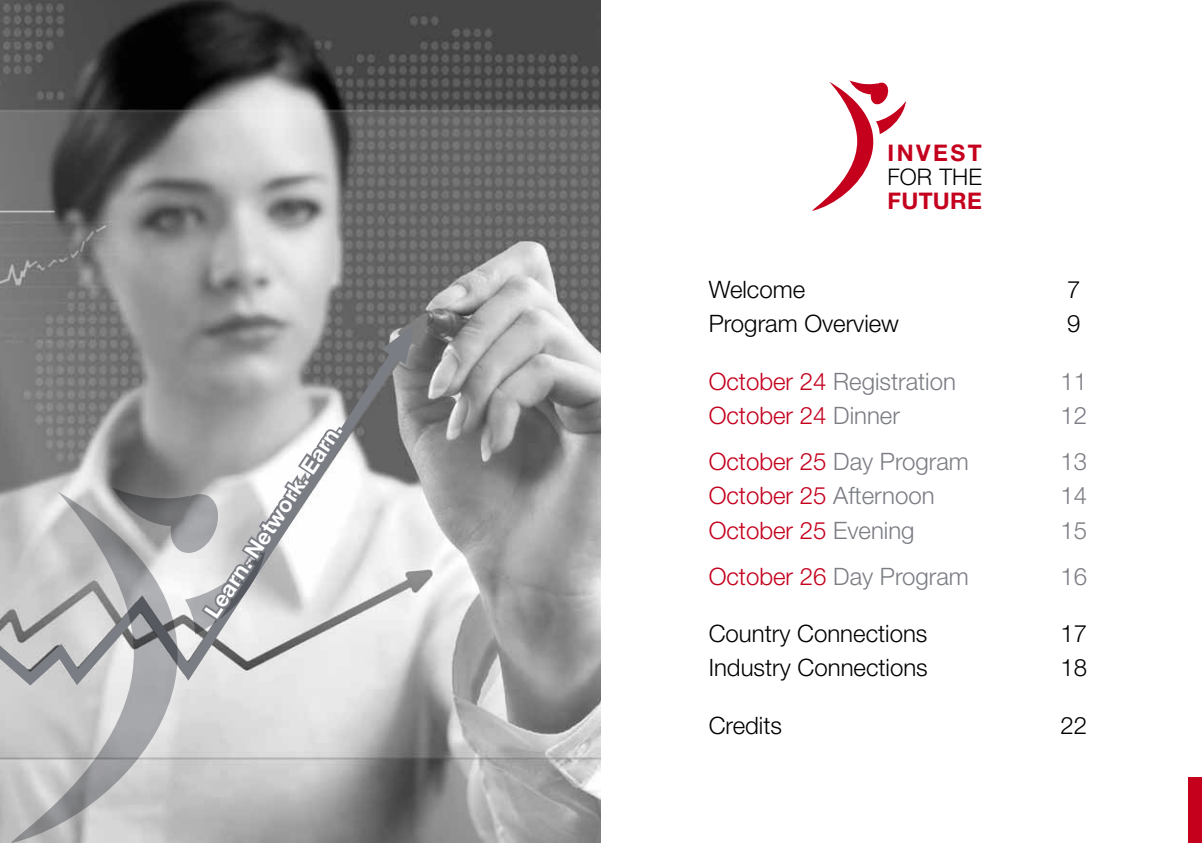
<style>
.page{position:relative;width:1202px;height:843px;background:#fff}
.page>*{position:absolute;margin:0;border:0;box-sizing:border-box;transform-origin:0 0}
.t1{font:300 24px "Helvetica Neue LT Pro";color:#000}
.t2{font:300 24px "Helvetica Neue LT Pro";color:#7b7d84}
.t3{font:300 24px "Helvetica Neue LT Pro";color:#c4001d}
.t4{font:700 23px "Helvetica Neue LT Std";letter-spacing:.06em;color:#c4001d}
.t5{font:300 23px "Helvetica Neue LT Std";color:#000}
.t6{font:700 22px "Helvetica Neue LT Pro";color:#fff}
.s1{color:#c4001d}
.s2{color:#7b7d84}
</style>
<div class="page">
<div style="left:1189px;top:777px;width:13px;height:65px;background:#c4001d"></div>
<svg style="left:812px;top:80px;width:94px;height:131px"></svg>
<img style="left:0;top:0;width:601px;height:842px">
<svg style="left:0;top:329px;width:416px;height:364px;background:#a6a6a6"></svg>
<svg style="left:382px;top:324px;width:33px;height:40px"></svg>
<svg style="left:9px;top:491px;width:260px;height:351px;background:#c0c0c1"></svg>
<svg style="left:113px;top:424px;width:235px;height:210px"></svg>
<p class="t6" style="left:198px;top:607px;width:230px;rotate:-56deg">Learn. Network. Earn.</p>
<p class="t4" style="left:887px;top:138px;width:96px">INVEST</p>
<p class="t5" style="left:887px;top:163px;width:96px">FOR THE</p>
<p class="t4" style="left:887px;top:187px;width:96px">FUTURE</p>
<p class="t1" style="left:709px;top:275px;width:98px">Welcome</p>
<p class="t1" style="left:1067px;top:275px;width:15px">7</p>
<p class="t1" style="left:709px;top:309px;width:192px">Program Overview</p>
<p class="t1" style="left:1067px;top:309px;width:15px">9</p>
<p class="t2" style="left:709px;top:366px;width:249px"><span class="s1">October 24</span> Registration</p>
<p class="t2" style="left:1060px;top:366px;width:28px">11</p>
<p class="t3" style="left:709px;top:401px;width:193px">October 24 <span class="s2">Dinner</span></p>
<p class="t2" style="left:1060px;top:401px;width:28px">12</p>
<p class="t2" style="left:709px;top:446px;width:262px"><span class="s1">October 25</span> Day Program</p>
<p class="t2" style="left:1060px;top:446px;width:28px">13</p>
<p class="t3" style="left:709px;top:481px;width:227px">October 25 <span class="s2">Afternoon</span></p>
<p class="t2" style="left:1060px;top:481px;width:28px">14</p>
<p class="t3" style="left:709px;top:515px;width:207px">October 25 <span class="s2">Evening</span></p>
<p class="t2" style="left:1060px;top:515px;width:28px">15</p>
<p class="t2" style="left:709px;top:561px;width:262px"><span class="s1">October 26</span> Day Program</p>
<p class="t2" style="left:1060px;top:561px;width:28px">16</p>
<p class="t1" style="left:709px;top:618px;width:220px">Country Connections</p>
<p class="t1" style="left:1060px;top:618px;width:28px">17</p>
<p class="t1" style="left:709px;top:653px;width:221px">Industry Connections</p>
<p class="t1" style="left:1060px;top:653px;width:28px">18</p>
<p class="t1" style="left:709px;top:710px;width:75px">Credits</p>
<p class="t1" style="left:1060px;top:710px;width:28px">22</p>
</div>
